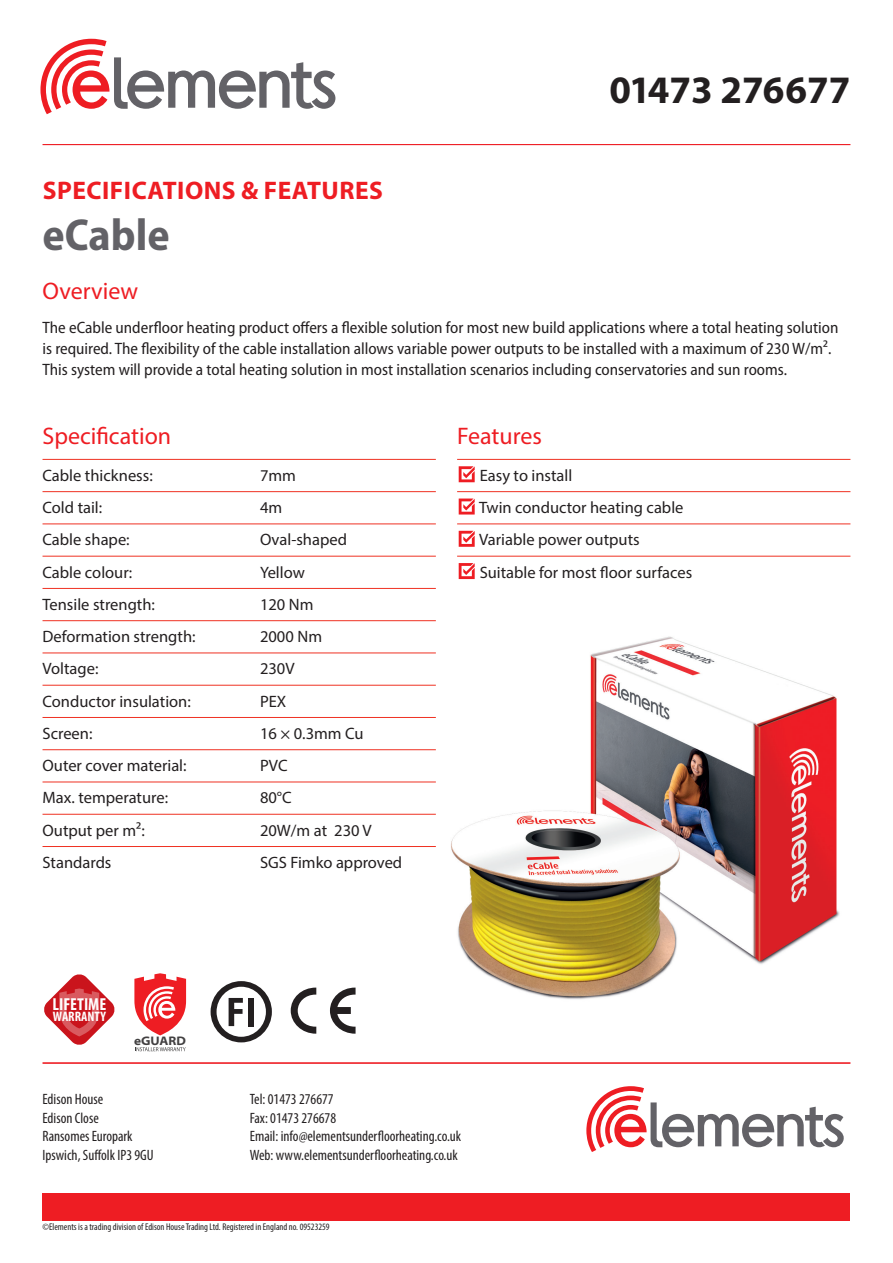
<style>
.page{position:relative;width:893px;height:1263px;background:#fff}
.page>*{position:absolute;margin:0;border:0;box-sizing:border-box;transform-origin:0 0}
.t1{font:700 semi-condensed 45px "Myriad Pro";color:#636267}
.t2{font:700 39px "Myriad Pro";color:#231f20}
.t3{font:700 25.5px "Myriad Pro";letter-spacing:.02em;color:#ee1d23}
.t4{font:24px "Myriad Pro";color:#ee1d23}
.t5{font:700 condensed 17.4px "Myriad Pro";color:#fff}
.t6{font:16.5px/32.2px "Myriad Pro";color:#231f20}
.t7{font:semi-condensed 16.5px/21px "Myriad Pro";color:#231f20}
.t8{font:condensed 15px/18.8px "Myriad Pro";color:#231f20}
.t9{font:700 condensed 13.65px "Myriad Pro";color:#fff}
.t10{font:700 semi-expanded 12.45px "Myriad Pro";color:#424041}
.t11{font:condensed 9.75px "Myriad Pro";color:#231f20}
</style>
<div class="page">
<img style="left:451px;top:636px;width:389px;height:363px">
<hr style="left:457px;top:459px;width:393px;height:1px;background:#ef3122">
<hr style="left:457px;top:491px;width:393px;height:1px;background:#ef3122">
<hr style="left:457px;top:524px;width:393px;height:1px;background:#ef3122">
<hr style="left:457px;top:556px;width:393px;height:1px;background:#ef3122">
<svg style="left:459px;top:466px;width:16px;height:16px"></svg>
<svg style="left:459px;top:498px;width:16px;height:16px"></svg>
<svg style="left:459px;top:531px;width:16px;height:16px"></svg>
<svg style="left:459px;top:563px;width:16px;height:16px"></svg>
<hr style="left:43px;top:459px;width:393px;height:1px;background:#ef3122">
<hr style="left:43px;top:491px;width:393px;height:1px;background:#ef3122">
<hr style="left:43px;top:524px;width:393px;height:1px;background:#ef3122">
<hr style="left:43px;top:556px;width:393px;height:1px;background:#ef3122">
<hr style="left:43px;top:588px;width:393px;height:1px;background:#ef3122">
<hr style="left:43px;top:620px;width:393px;height:1px;background:#ef3122">
<hr style="left:43px;top:653px;width:393px;height:1px;background:#ef3122">
<hr style="left:43px;top:685px;width:393px;height:1px;background:#ef3122">
<hr style="left:43px;top:717px;width:393px;height:1px;background:#ef3122">
<hr style="left:43px;top:749px;width:393px;height:1px;background:#ef3122">
<hr style="left:43px;top:782px;width:393px;height:1px;background:#ef3122">
<hr style="left:43px;top:814px;width:393px;height:1px;background:#ef3122">
<hr style="left:43px;top:846px;width:393px;height:1px;background:#ef3122">
<hr style="left:43px;top:144px;width:807px;height:1px;background:#ee1d23">
<svg style="left:291px;top:987px;width:65px;height:47px"></svg>
<svg style="left:135px;top:1047px;width:51px;height:4px"></svg>
<svg style="left:134px;top:973px;width:52px;height:62px"></svg>
<svg style="left:44px;top:974px;width:71px;height:71px"></svg>
<hr style="left:43px;top:1062px;width:807px;height:2px;background:#ee1d23">
<svg style="left:211px;top:981px;width:61px;height:61px"></svg>
<div style="left:43px;top:1193px;width:807px;height:27px;background:#ee1d23"></div>
<svg style="left:586px;top:1086px;width:258px;height:66px"></svg>
<svg style="left:40px;top:39px;width:295px;height:75px"></svg>
<h3 class="t3" style="left:43px;top:174px;width:342px">SPECIFICATIONS &amp; FEATURES</h3>
<h1 class="t1" style="left:43px;top:210px;width:129px">eCable</h1>
<h2 class="t2" style="left:609px;top:65px;width:243px">01473 276677</h2>
<h3 class="t4" style="left:43px;top:277px;width:97px">Overview</h3>
<p class="t7" style="left:43px;top:318px;width:797px">The eCable underfloor heating product offers a flexible solution for most new build applications where a total heating solution is required. The flexibility of the cable installation allows variable power outputs to be installed with a maximum of 230 W/m².<br>This system will provide a total heating solution in most installation scenarios including conservatories and sun rooms.</p>
<h3 class="t4" style="left:43px;top:421px;width:130px">Specification</h3>
<p class="t6" style="left:43px;top:459px;width:112px">Cable thickness:</p>
<p class="t6" style="left:260px;top:459px;width:37px">7mm</p>
<p class="t6" style="left:43px;top:491px;width:61px">Cold tail:</p>
<p class="t6" style="left:260px;top:491px;width:24px">4m</p>
<p class="t6" style="left:43px;top:523px;width:89px">Cable shape:</p>
<p class="t6" style="left:260px;top:523px;width:88px">Oval-shaped</p>
<p class="t6" style="left:43px;top:556px;width:91px">Cable colour:</p>
<p class="t6" style="left:260px;top:556px;width:46px">Yellow</p>
<p class="t6" style="left:43px;top:588px;width:114px">Tensile strength:</p>
<p class="t6" style="left:260px;top:588px;width:55px">120 Nm</p>
<p class="t6" style="left:43px;top:620px;width:155px">Deformation strength:</p>
<p class="t6" style="left:260px;top:620px;width:64px">2000 Nm</p>
<p class="t6" style="left:43px;top:652px;width:57px">Voltage:</p>
<p class="t6" style="left:260px;top:652px;width:36px">230V</p>
<p class="t6" style="left:43px;top:685px;width:150px">Conductor insulation:</p>
<p class="t6" style="left:260px;top:685px;width:28px">PEX</p>
<p class="t6" style="left:43px;top:717px;width:51px">Screen:</p>
<p class="t6" style="left:260px;top:717px;width:105px">16 × 0.3mm Cu</p>
<p class="t6" style="left:43px;top:749px;width:146px">Outer cover material:</p>
<p class="t6" style="left:260px;top:749px;width:29px">PVC</p>
<p class="t6" style="left:43px;top:781px;width:127px">Max. temperature:</p>
<p class="t6" style="left:260px;top:781px;width:33px">80°C</p>
<p class="t6" style="left:43px;top:814px;width:104px">Output per m²:</p>
<p class="t6" style="left:260px;top:814px;width:113px">20W/m at 230 V</p>
<p class="t6" style="left:43px;top:846px;width:70px">Standards</p>
<p class="t6" style="left:260px;top:846px;width:144px">SGS Fimko approved</p>
<p class="t5" style="left:53px;top:994px;width:55px">LIFETIME</p>
<p class="t9" style="left:53px;top:1008px;width:55px">WARRANTY</p>
<p class="t10" style="left:134px;top:1034px;width:53px">eGUARD</p>
<h3 class="t4" style="left:457px;top:421px;width:86px">Features</h3>
<p class="t6" style="left:479px;top:459px;width:215px">Easy to install<br>Twin conductor heating cable<br>Variable power outputs<br>Suitable for most floor surfaces</p>
<p class="t8" style="left:43px;top:1089px;width:113px">Edison House<br>Edison Close<br>Ransomes Europark<br>Ipswich, Suffolk IP3 9GU</p>
<p class="t8" style="left:250px;top:1089px;width:213px">Tel: 01473 276677<br>Fax: 01473 276678<br>Email: info@elementsunderfloorheating.co.uk<br>Web: www.elementsunderfloorheating.co.uk</p>
<p class="t11" style="left:43px;top:1221px;width:289px">©Elements is a trading division of Edison House Trading Ltd. Registered in England no. 09523259</p>
</div>
